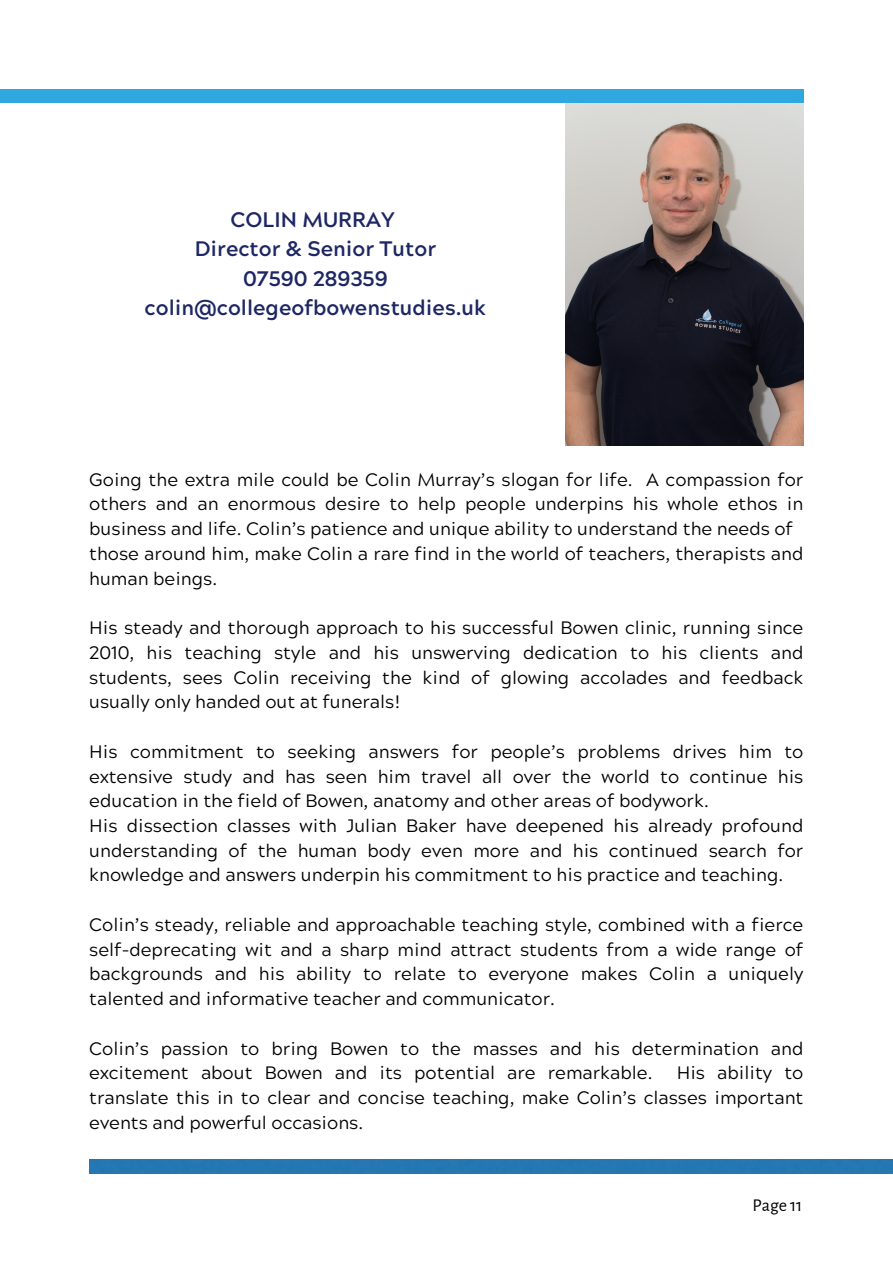
<style>
.page{position:relative;width:893px;height:1264px;background:#fff}
.page>*{position:absolute;margin:0;border:0;box-sizing:border-box;transform-origin:0 0}
.t1{font:700 21px "Acherus Grotesque";color:#1e2764}
.t2{font:18px/24.8px "Acherus Grotesque";color:#000;text-align:justify}
.t3{font:18px "Alegreya Sans";color:#000}
</style>
<div class="page">
<img style="left:565px;top:103px;width:238px;height:343px">
<div style="left:0;top:89px;width:803px;height:14px;background:#2fa8df"></div>
<div style="left:89px;top:1159px;width:803px;height:14px;background:#2577b1"></div>
<p class="t1" style="left:230px;top:211px;width:166px">COLIN MURRAY</p>
<p class="t1" style="left:195px;top:241px;width:243px">Director &amp; Senior Tutor</p>
<p class="t1" style="left:243px;top:270px;width:146px">07590 289359</p>
<p class="t1" style="left:145px;top:299px;width:343px">colin@collegeofbowenstudies.uk</p>
<p class="t2" style="left:89px;top:469px;width:715px">Going the extra mile could be Colin Murray’s slogan for life. A compassion for others and an enormous desire to help people underpins his whole ethos in business and life. Colin’s patience and unique ability to understand the needs of</p>
<p class="t2" style="left:89px;top:543px;width:715px">those around him, make Colin a rare find in the world of teachers, therapists and human beings.</p>
<p class="t2" style="left:89px;top:618px;width:715px">His steady and thorough approach to his successful Bowen clinic, running since 2010, his teaching style and his unswerving dedication to his clients and students, sees Colin receiving the kind of glowing accolades and feedback usually only handed out at funerals!</p>
<p class="t2" style="left:89px;top:741px;width:715px">His commitment to seeking answers for people’s problems drives him to extensive study and has seen him travel all over the world to continue his education in the field of Bowen, anatomy and other areas of bodywork.</p>
<p class="t2" style="left:89px;top:815px;width:715px">His dissection classes with Julian Baker have deepened his already profound understanding of the human body even more and his continued search for knowledge and answers underpin his commitment to his practice and teaching.</p>
<p class="t2" style="left:89px;top:914px;width:715px">Colin’s steady, reliable and approachable teaching style, combined with a fierce self-deprecating wit and a sharp mind attract students from a wide range of backgrounds and his ability to relate to everyone makes Colin a uniquely talented and informative teacher and communicator.</p>
<p class="t2" style="left:89px;top:1038px;width:715px">Colin’s passion to bring Bowen to the masses and his determination and excitement about Bowen and its potential are remarkable.</p>
<p class="t2" style="left:89px;top:1063px;width:715px;text-indent:587px">His ability to translate this in to clear and concise teaching, make Colin’s classes important events and powerful occasions.</p>
<p class="t3" style="left:752px;top:1196px;width:52px">Page 11</p>
</div>
